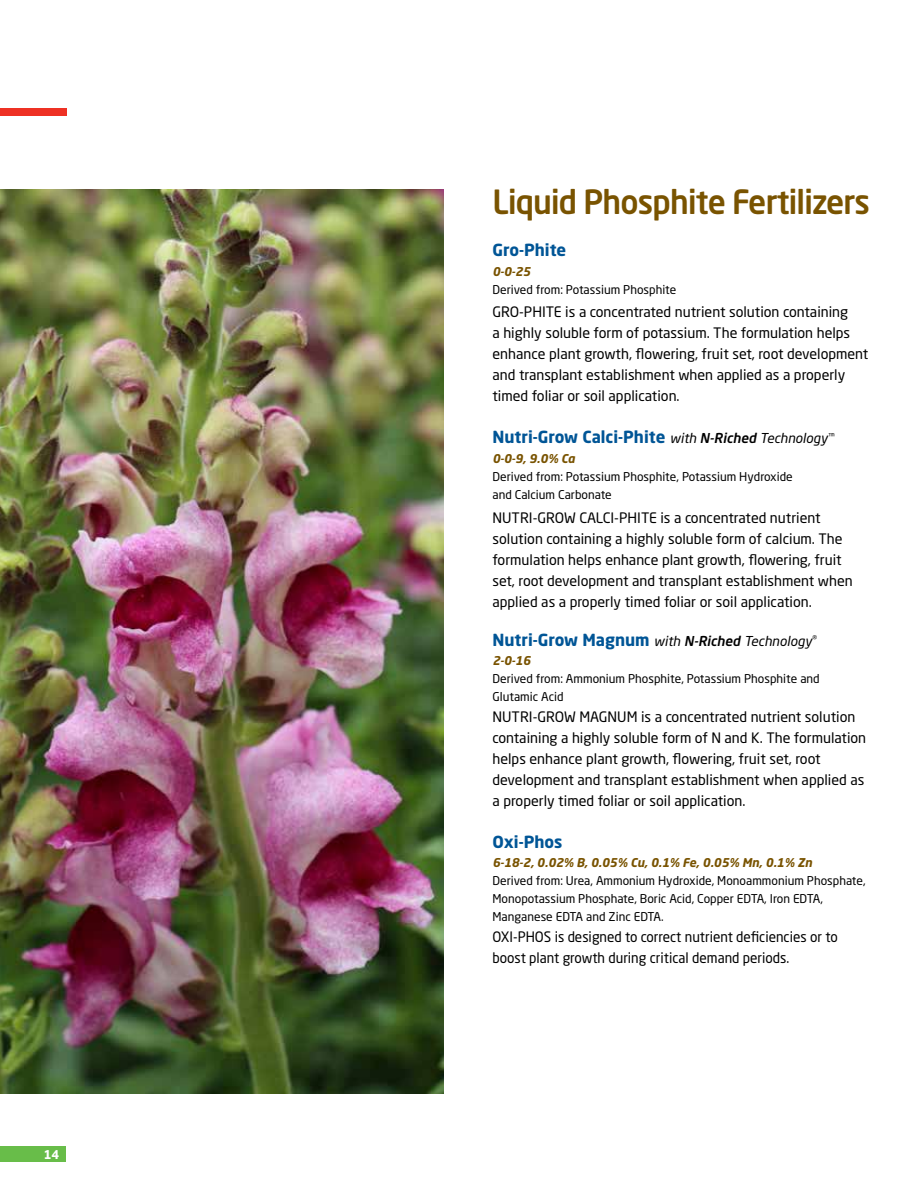
<style>
.page{position:relative;width:918px;height:1188px;background:#fff}
.page>*{position:absolute;margin:0;border:0;box-sizing:border-box;transform-origin:0 0}
.t1{font:500 33px "Neo Sans Pro";letter-spacing:-.025em;color:#795300;scale:.96 1}
.t2{font:700 16.5px "Neo Sans Pro";color:#005596}
.t3{font:14.25px/21px "Neo Sans Pro";color:#000}
.t4{font:14.25px/21px "Neo Sans Pro";color:#000;scale:.95 1}
.t5{font:12px/18px "Neo Sans Pro";color:#000}
.t6{font:italic 700 12px "Neo Sans Pro";color:#795300}
.t7{font:700 12px "Neo Sans Pro";color:#fff}
.s1{font-weight:400;font-style:italic;font-size:13.5px;color:#000}
.s2{font-weight:500;font-style:italic;font-size:13.5px;color:#000}
</style>
<div class="page">
<img style="left:0;top:189px;width:444px;height:905px">
<div style="left:0;top:108px;width:67px;height:7px;background:#ee3124"></div>
<div style="left:0;top:1147px;width:66px;height:15px;background:#68bd49"></div>
<p class="t7" style="left:44px;top:1146px;width:17px">14</p>
<h1 class="t1" style="left:492px;top:181px;width:395px">Liquid Phosphite Fertilizers</h1>
<p class="t2" style="left:492px;top:240px;width:75px">Gro-Phite</p>
<p class="t6" style="left:492px;top:264px;width:40px">0-0-25</p>
<p class="t5" style="left:492px;top:280px;width:185px">Derived from: Potassium Phosphite</p>
<p class="t3" style="left:492px;top:302px;width:377px">GRO-PHITE is a concentrated nutrient solution containing<br>a highly soluble form of potassium. The formulation helps enhance plant growth, flowering, fruit set, root development and transplant establishment when applied as a properly timed foliar or soil application.</p>
<p class="t2" style="left:492px;top:427px;width:343px">Nutri-Grow Calci-Phite <span class="s1">with</span> <span class="s2">N-Riched</span> <span class="s1">Technology</span><sup>™</sup></p>
<p class="t6" style="left:492px;top:451px;width:84px">0-0-9, 9.0% Ca</p>
<p class="t5" style="left:492px;top:467px;width:302px">Derived from: Potassium Phosphite, Potassium Hydroxide and Calcium Carbonate</p>
<p class="t3" style="left:492px;top:507px;width:362px">NUTRI-GROW CALCI-PHITE is a concentrated nutrient solution containing a highly soluble form of calcium. The formulation helps enhance plant growth, flowering, fruit set, root development and transplant establishment when applied as a properly timed foliar or soil application.</p>
<p class="t2" style="left:492px;top:629px;width:326px">Nutri-Grow Magnum <span class="s1">with</span> <span class="s2">N-Riched</span> <span class="s1">Technology</span><sup>®</sup></p>
<p class="t6" style="left:492px;top:653px;width:40px">2-0-16</p>
<p class="t5" style="left:492px;top:670px;width:329px">Derived from: Ammonium Phosphite, Potassium Phosphite and<br>Glutamic Acid</p>
<p class="t3" style="left:492px;top:706px;width:375px">NUTRI-GROW MAGNUM is a concentrated nutrient solution containing a highly soluble form of N and K. The formulation helps enhance plant growth, flowering, fruit set, root development and transplant establishment when applied as a properly timed foliar or soil application.</p>
<p class="t2" style="left:492px;top:831px;width:72px">Oxi-Phos</p>
<p class="t6" style="left:492px;top:855px;width:321px">6-18-2, 0.02% B, 0.05% Cu, 0.1% Fe, 0.05% Mn, 0.1% Zn</p>
<p class="t5" style="left:492px;top:872px;width:375px">Derived from: Urea, Ammonium Hydroxide, Monoammonium Phosphate,<br>Monopotassium Phosphate, Boric Acid, Copper EDTA, Iron EDTA,<br>Manganese EDTA and Zinc EDTA.</p>
<p class="t4" style="left:492px;top:926px;width:365px">OXI-PHOS is designed to correct nutrient deficiencies or to boost plant growth during critical demand periods.</p>
</div>
